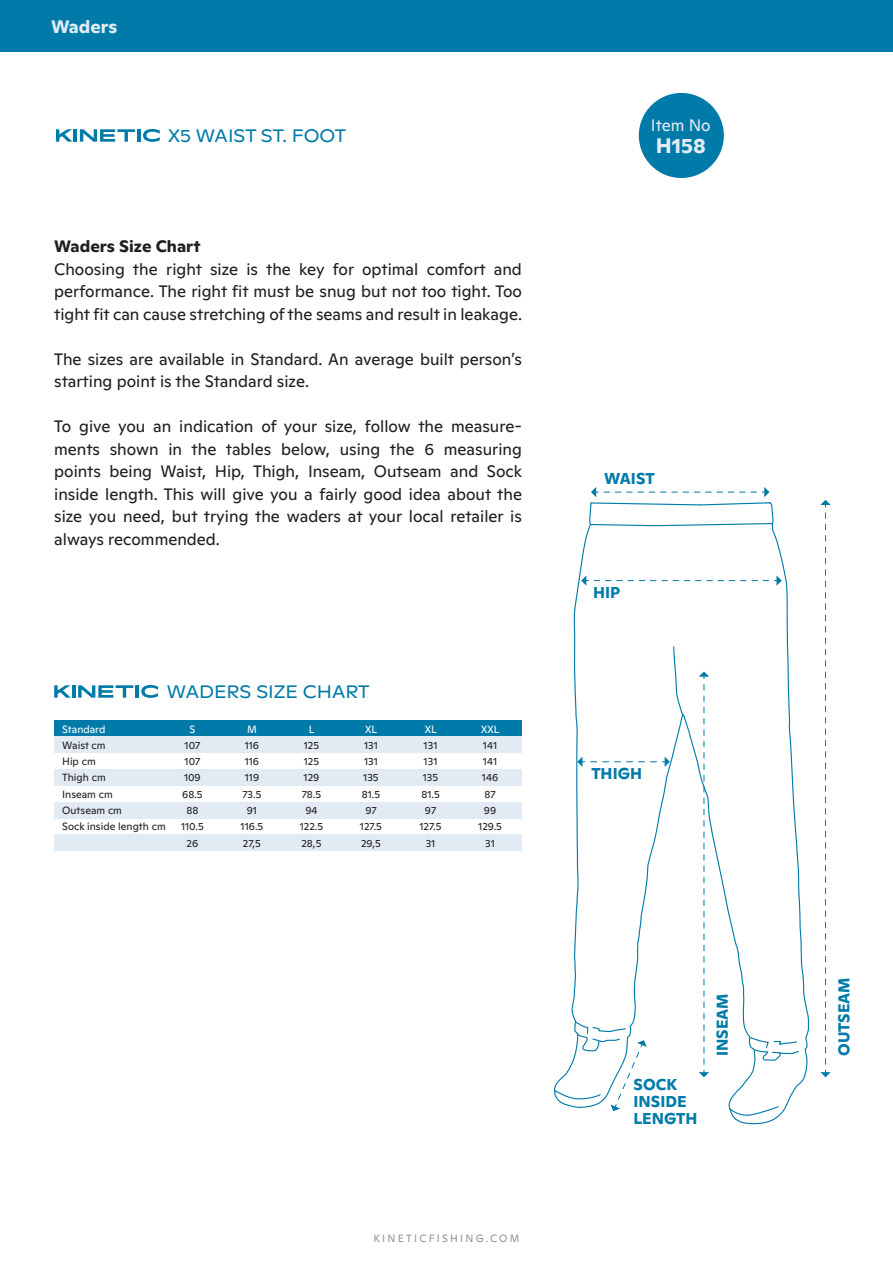
<style>
.page{position:relative;width:893px;height:1263px;background:#fff}
.page>*{position:absolute;margin:0;border:0;box-sizing:border-box;transform-origin:0 0}
.t1{font:700 21px "Ginto Normal";color:#e2ebf3}
.t2{font:18px "Ginto Nord";color:#007ba9}
.t3{font:700 18px "Ginto Normal";color:#e2ebf3}
.t4{font:16.5px/22.5px "Ginto Normal";color:#231f20;text-align:justify}
.t5{font:700 16.5px "Ginto Normal";color:#231f20}
.t6{font:16.5px "Ginto Normal";letter-spacing:-.01em;color:#e2ebf3}
.t7{font:700 15.75px/17px "Ginto Normal";color:#007ba9}
.t8{font:10.5px/16.4px "Ginto Normal";color:#231f20;text-align:center}
.t9{font:10.5px "Ginto Normal";letter-spacing:.21em;color:#939598}
.t10{font:10.5px "Ginto Normal";color:#fff}
</style>
<div class="page">
<div style="left:0;top:0;width:893px;height:51px;background:#007ba9"></div>
<svg style="left:54px;top:685px;width:79px;height:13px"></svg>
<hr style="left:135px;top:685px;width:4px;height:13px;background:#007ba9">
<svg style="left:141px;top:685px;width:17px;height:13px"></svg>
<div style="left:54px;top:720px;width:468px;height:16px;background:#007ba9"></div>
<div style="left:54px;top:736px;width:468px;height:17px;background:#e2ebf3"></div>
<div style="left:54px;top:769px;width:468px;height:16px;background:#e2ebf3"></div>
<div style="left:54px;top:802px;width:468px;height:16px;background:#e2ebf3"></div>
<div style="left:54px;top:834px;width:468px;height:17px;background:#e2ebf3"></div>
<svg style="left:56px;top:129px;width:79px;height:13px"></svg>
<hr style="left:137px;top:129px;width:4px;height:13px;background:#007ba9">
<svg style="left:143px;top:129px;width:17px;height:13px"></svg>
<div style="left:639px;top:93px;width:85px;height:85px;background:#007ba9;border-radius:50%"></div>
<svg style="left:553px;top:502px;width:256px;height:623px"></svg>
<svg style="left:590px;top:522px;width:184px;height:5px"></svg>
<svg style="left:673px;top:646px;width:11px;height:70px"></svg>
<svg style="left:729px;top:1105px;width:50px;height:12px"></svg>
<svg style="left:749px;top:1036px;width:51px;height:25px"></svg>
<svg style="left:820px;top:500px;width:11px;height:7px"></svg>
<svg style="left:820px;top:513px;width:11px;height:564px"></svg>
<svg style="left:581px;top:575px;width:7px;height:11px"></svg>
<svg style="left:594px;top:575px;width:188px;height:11px"></svg>
<svg style="left:699px;top:671px;width:10px;height:406px"></svg>
<svg style="left:577px;top:756px;width:8px;height:11px"></svg>
<svg style="left:591px;top:756px;width:79px;height:11px"></svg>
<svg style="left:554px;top:993px;width:93px;height:118px"></svg>
<svg style="left:590px;top:487px;width:179px;height:19px"></svg>
<p class="t3" style="left:51px;top:13px;width:68px">Waders</p>
<p class="t2" style="left:168px;top:123px;width:179px">X5 WAIST ST. FOOT</p>
<p class="t5" style="left:54px;top:234px;width:148px">Waders Size Chart</p>
<p class="t4" style="left:54px;top:257px;width:469px">Choosing the right size is the key for optimal comfort and performance. The right fit must be snug but not too tight. Too tight fit can cause stretching of the seams and result in leakage.</p>
<p class="t4" style="left:54px;top:347px;width:469px">The sizes are available in Standard. An average built person’s starting point is the Standard size.</p>
<p class="t4" style="left:54px;top:414px;width:469px">To give you an indication of your size, follow the measure&shy;ments shown in the tables below, using the 6 measuring points being Waist, Hip, Thigh, Inseam, Outseam and Sock inside length. This will give you a fairly good idea about the size you need, but trying the waders at your local retailer is always recommended.</p>
<p class="t2" style="left:167px;top:678px;width:204px">WADERS SIZE CHART</p>
<p class="t10" style="left:62px;top:721px;width:45px">Standard</p>
<p class="t8" style="left:62px;top:736px;width:105px;text-align:left">Waist cm<br>Hip cm<br>Thigh cm<br>Inseam cm<br>Outseam cm<br>Sock inside length cm</p>
<p class="t10" style="left:189px;top:721px;width:7px">S</p>
<p class="t8" style="left:181px;top:736px;width:24px">107<br>107<br>109<br>68.5<br>88<br>110.5<br>26</p>
<p class="t10" style="left:247px;top:721px;width:11px">M</p>
<p class="t8" style="left:241px;top:736px;width:24px">116<br>116<br>119<br>73.5<br>91<br>116.5<br>27,5</p>
<p class="t10" style="left:309px;top:721px;width:7px">L</p>
<p class="t8" style="left:300px;top:736px;width:25px">125<br>125<br>129<br>78.5<br>94<br>122.5<br>28,5</p>
<p class="t10" style="left:365px;top:721px;width:13px">XL</p>
<p class="t8" style="left:360px;top:736px;width:24px">131<br>131<br>135<br>81.5<br>97<br>127.5<br>29,5</p>
<p class="t10" style="left:425px;top:721px;width:13px">XL</p>
<p class="t8" style="left:419px;top:736px;width:24px">131<br>131<br>135<br>81.5<br>97<br>127.5<br>31</p>
<p class="t10" style="left:481px;top:721px;width:20px">XXL</p>
<p class="t8" style="left:478px;top:736px;width:25px">141<br>141<br>146<br>87<br>99<br>129.5<br>31</p>
<p class="t9" style="left:373px;top:1230px;width:148px">KINETICFISHING.COM</p>
<p class="t6" style="left:651px;top:113px;width:61px">Item No</p>
<p class="t1" style="left:656px;top:130px;width:52px">H158</p>
<p class="t7" style="left:604px;top:469px;width:52px">WAIST</p>
<p class="t7" style="left:593px;top:583px;width:29px">HIP</p>
<p class="t7" style="left:591px;top:764px;width:52px">THIGH</p>
<p class="t7" style="left:633px;top:1075px;width:66px">SOCK<br>INSIDE<br>LENGTH</p>
<p class="t7" style="left:712px;top:1056px;width:64px;rotate:-90deg">INSEAM</p>
<p class="t7" style="left:834px;top:1056px;width:80px;rotate:-90deg">OUTSEAM</p>
</div>
